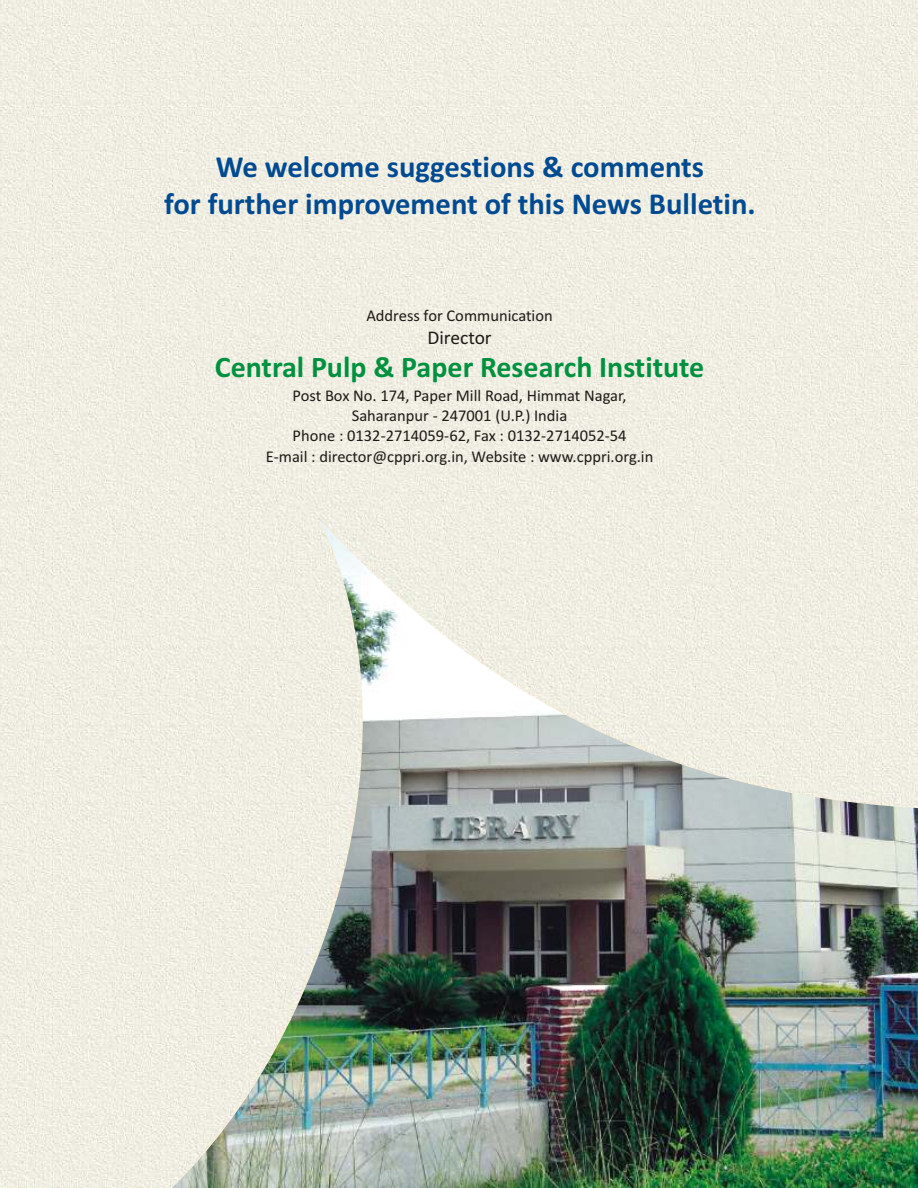
<style>
.page{position:relative;width:918px;height:1188px;background:#fff}
.page>*{position:absolute;margin:0;border:0;box-sizing:border-box;transform-origin:0 0}
.t1{font:700 30.6px/37.5px "Calibri";color:#004a91;text-align:center}
.t2{font:700 30px "Calibri";color:#009140}
.t3{font:19.5px "Calibri";color:#1f1a17}
.t4{font:16.5px/20.1px "Calibri";color:#1f1a17;text-align:center}
</style>
<div class="page">
<img style="left:0;top:0;width:918px;height:1188px">
<img style="left:172px;top:521px;width:746px;height:667px">
<h1 class="t1" style="left:164px;top:150px;width:593px">We welcome suggestions &amp; comments<br>for further improvement of this News Bulletin.</h1>
<p class="t4" style="left:366px;top:306px;width:188px">Address for Communication</p>
<p class="t3" style="left:427px;top:329px;width:66px">Director</p>
<h2 class="t2" style="left:215px;top:355px;width:491px">Central Pulp &amp; Paper Research Institute</h2>
<p class="t4" style="left:266px;top:387px;width:389px">Post Box No. 174, Paper Mill Road, Himmat Nagar, Saharanpur - 247001 (U.P.) India<br>Phone : 0132-2714059-62, Fax : 0132-2714052-54<br>E-mail : director@cppri.org.in, Website : www.cppri.org.in</p>
</div>
